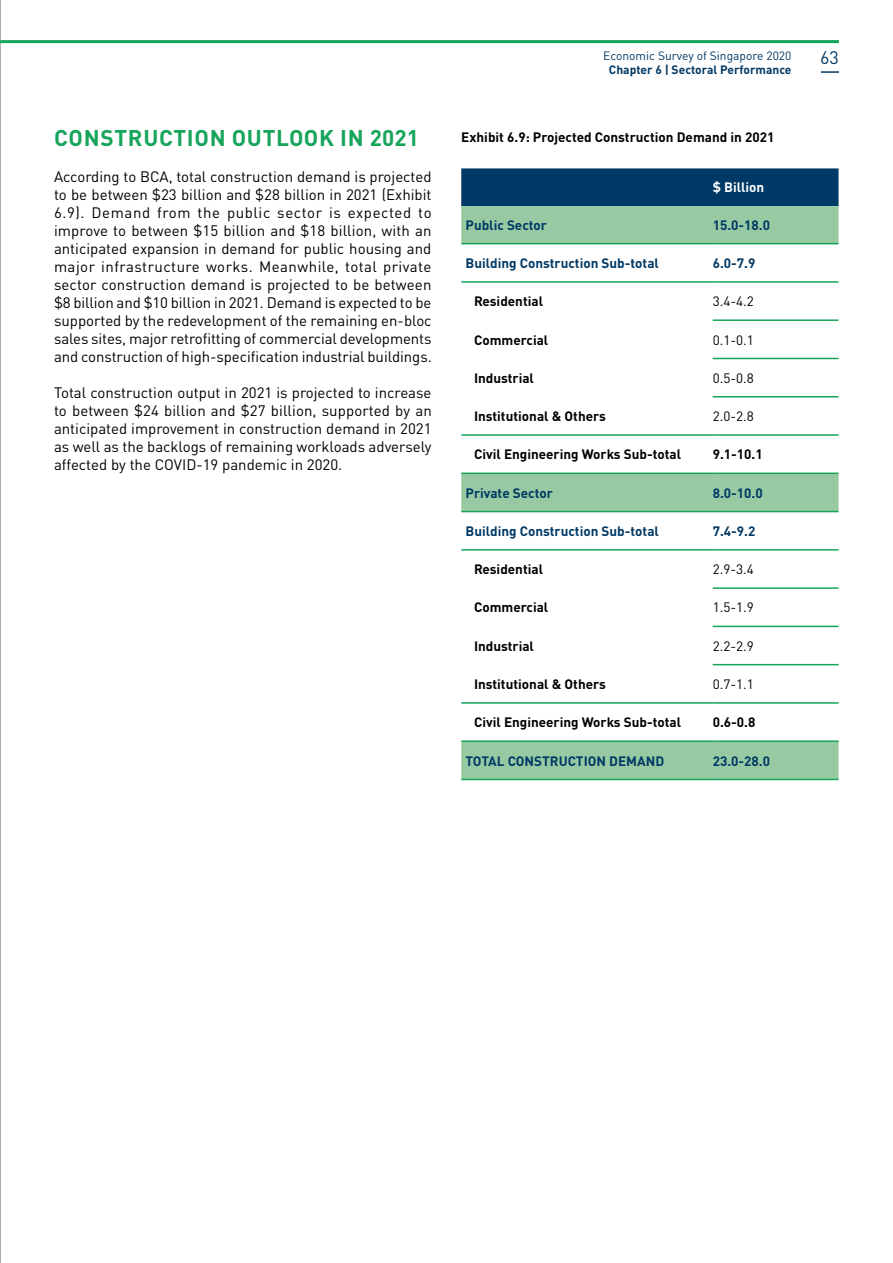
<style>
.page{position:relative;width:893px;height:1263px;background:#fff}
.page>*{position:absolute;margin:0;border:0;box-sizing:border-box;transform-origin:0 0}
.t1{font:700 22.5px "DIN Pro";letter-spacing:.03em;color:#16a55a}
.t2{font:18px "DIN Pro";color:#003965}
.t3{font:15px/18px "DIN Pro";letter-spacing:-.005em;color:#000;text-align:justify}
.t4{font:700 13.5px "DIN Pro";color:#000}
.t5{font:700 13.5px "DIN Pro";color:#003965}
.t6{font:13.5px "DIN Pro";color:#000}
.t7{font:700 13.5px "DIN Pro";color:#fff}
.t8{font:12px "DIN Pro";color:#003965}
.t9{font:700 12px "DIN Pro";color:#003965}
</style>
<div class="page">
<div style="left:461px;top:168px;width:377px;height:38px;background:#003965"></div>
<svg style="left:461px;top:206px;width:377px;height:573px"></svg>
<hr style="left:461px;top:243px;width:252px;height:1px;background:#16a55a">
<hr style="left:713px;top:243px;width:125px;height:1px;background:#16a55a">
<hr style="left:461px;top:281px;width:252px;height:2px;background:#16a55a">
<hr style="left:713px;top:281px;width:125px;height:2px;background:#16a55a">
<hr style="left:713px;top:319px;width:125px;height:2px;background:#16a55a">
<hr style="left:713px;top:358px;width:125px;height:1px;background:#16a55a">
<hr style="left:713px;top:396px;width:125px;height:1px;background:#16a55a">
<hr style="left:461px;top:434px;width:252px;height:2px;background:#16a55a">
<hr style="left:461px;top:472px;width:252px;height:2px;background:#16a55a">
<hr style="left:461px;top:511px;width:252px;height:1px;background:#16a55a">
<hr style="left:713px;top:434px;width:125px;height:2px;background:#16a55a">
<hr style="left:713px;top:511px;width:125px;height:1px;background:#16a55a">
<hr style="left:713px;top:702px;width:125px;height:2px;background:#16a55a">
<hr style="left:461px;top:549px;width:252px;height:2px;background:#16a55a">
<hr style="left:713px;top:472px;width:125px;height:2px;background:#16a55a">
<hr style="left:713px;top:549px;width:125px;height:2px;background:#16a55a">
<hr style="left:713px;top:740px;width:125px;height:2px;background:#16a55a">
<hr style="left:713px;top:587px;width:125px;height:2px;background:#16a55a">
<hr style="left:713px;top:626px;width:125px;height:1px;background:#16a55a">
<hr style="left:713px;top:664px;width:125px;height:1px;background:#16a55a">
<hr style="left:461px;top:702px;width:252px;height:2px;background:#16a55a">
<hr style="left:461px;top:740px;width:252px;height:2px;background:#16a55a">
<hr style="left:461px;top:779px;width:252px;height:1px;background:#16a55a">
<hr style="left:713px;top:779px;width:125px;height:1px;background:#16a55a">
<hr style="left:0;top:0;width:1px;height:1263px;background:#939598">
<svg style="left:821px;top:71px;width:18px;height:2px"></svg>
<hr style="left:0;top:40px;width:839px;height:3px;background:#16a55a">
<h1 class="t1" style="left:54px;top:119px;width:366px">CONSTRUCTION OUTLOOK IN 2021</h1>
<p class="t3" style="left:54px;top:167px;width:379px">According to BCA, total construction demand is projected to be between $23 billion and $28 billion in 2021 (Exhibit 6.9). Demand from the public sector is expected to improve to between $15 billion and $18 billion, with an anticipated expansion in demand for public housing and major infrastructure works. Meanwhile, total private sector construction demand is projected to be between $8 billion and $10 billion in 2021. Demand is expected to be supported by the redevelopment of the remaining en-bloc sales sites, major retrofitting of commercial developments and construction of high-specification industrial buildings.</p>
<p class="t3" style="left:54px;top:383px;width:379px">Total construction output in 2021 is projected to increase to between $24 billion and $27 billion, supported by an anticipated improvement in construction demand in 2021 as well as the backlogs of remaining workloads adversely affected by the COVID-19 pandemic in 2020.</p>
<p class="t8" style="left:603px;top:48px;width:190px">Economic Survey of Singapore 2020</p>
<p class="t9" style="left:609px;top:60px;width:184px">Chapter 6 | Sectoral Performance</p>
<p class="t4" style="left:461px;top:126px;width:315px">Exhibit 6.9: Projected Construction Demand in 2021</p>
<p class="t7" style="left:713px;top:176px;width:53px">$ Billion</p>
<p class="t5" style="left:465px;top:214px;width:83px">Public Sector</p>
<p class="t5" style="left:713px;top:213px;width:59px">15.0-18.0</p>
<p class="t5" style="left:465px;top:252px;width:195px">Building Construction Sub-total</p>
<p class="t5" style="left:713px;top:252px;width:44px">6.0-7.9</p>
<p class="t4" style="left:474px;top:290px;width:71px">Residential</p>
<p class="t6" style="left:713px;top:292px;width:43px">3.4-4.2</p>
<p class="t4" style="left:474px;top:328px;width:76px">Commercial</p>
<p class="t6" style="left:713px;top:330px;width:43px">0.1-0.1</p>
<p class="t4" style="left:474px;top:367px;width:61px">Industrial</p>
<p class="t6" style="left:713px;top:369px;width:43px">0.5-0.8</p>
<p class="t4" style="left:474px;top:405px;width:133px">Institutional &amp; Others</p>
<p class="t6" style="left:713px;top:407px;width:43px">2.0-2.8</p>
<p class="t4" style="left:474px;top:443px;width:209px">Civil Engineering Works Sub-total</p>
<p class="t4" style="left:713px;top:443px;width:52px">9.1-10.1</p>
<p class="t5" style="left:465px;top:481px;width:89px">Private Sector</p>
<p class="t5" style="left:713px;top:481px;width:52px">8.0-10.0</p>
<p class="t5" style="left:465px;top:520px;width:195px">Building Construction Sub-total</p>
<p class="t5" style="left:713px;top:520px;width:44px">7.4-9.2</p>
<p class="t4" style="left:474px;top:558px;width:71px">Residential</p>
<p class="t6" style="left:713px;top:560px;width:43px">2.9-3.4</p>
<p class="t4" style="left:474px;top:596px;width:76px">Commercial</p>
<p class="t6" style="left:713px;top:598px;width:43px">1.5-1.9</p>
<p class="t4" style="left:474px;top:635px;width:61px">Industrial</p>
<p class="t6" style="left:713px;top:637px;width:43px">2.2-2.9</p>
<p class="t4" style="left:474px;top:673px;width:133px">Institutional &amp; Others</p>
<p class="t6" style="left:713px;top:675px;width:43px">0.7-1.1</p>
<p class="t4" style="left:474px;top:711px;width:209px">Civil Engineering Works Sub-total</p>
<p class="t4" style="left:713px;top:711px;width:44px">0.6-0.8</p>
<p class="t5" style="left:465px;top:749px;width:200px">TOTAL CONSTRUCTION DEMAND</p>
<p class="t5" style="left:713px;top:749px;width:59px">23.0-28.0</p>
<p class="t2" style="left:820px;top:45px;width:20px">63</p>
</div>
